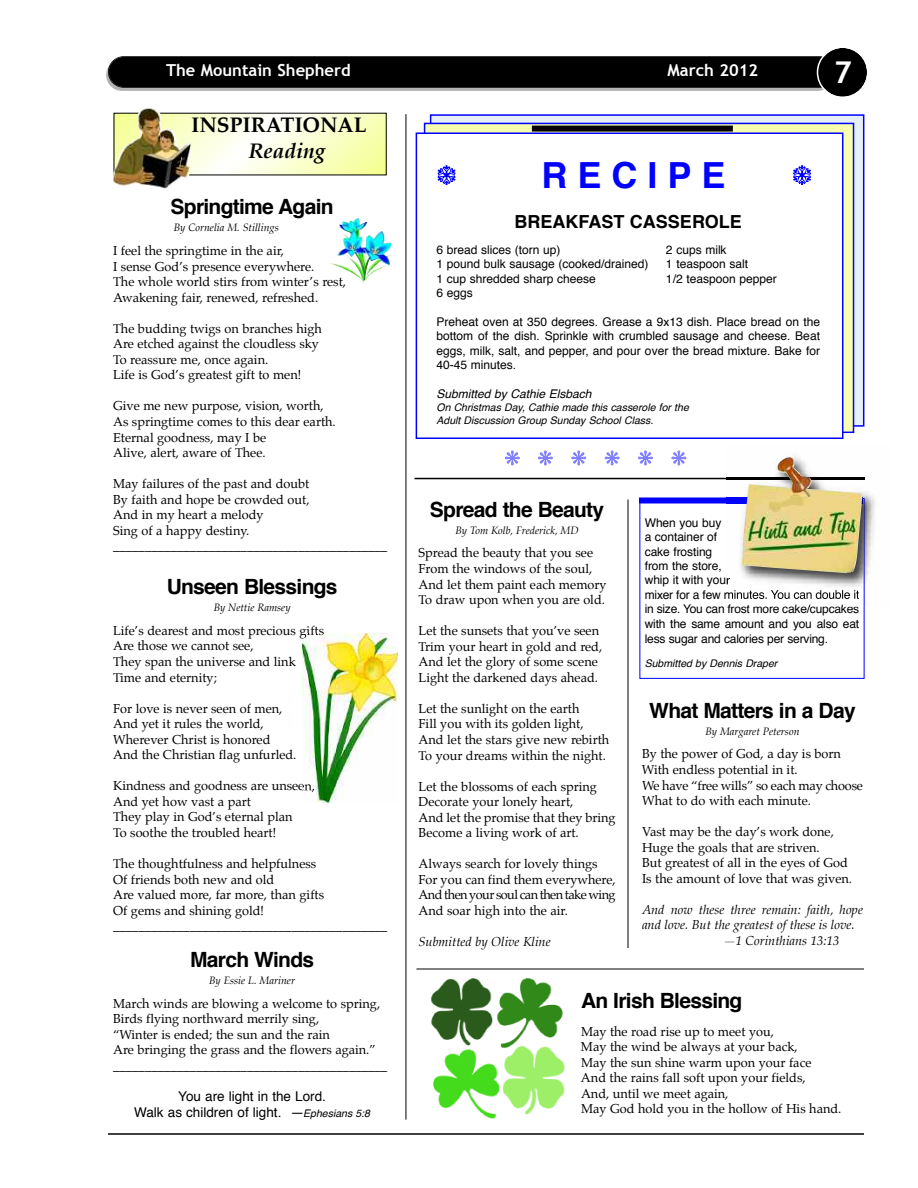
<style>
.page{position:relative;width:918px;height:1188px;background:#fff}
.page>*{position:absolute;margin:0;border:0;box-sizing:border-box;transform-origin:0 0}
.t1{font:700 36px "Helvetica";letter-spacing:.28em;color:#00f}
.t2{font:700 30px "Trebuchet MS";color:#fff}
.t3{font:700 21px "Helvetica";letter-spacing:-.035em;color:#000}
.t4{font:700 21px "Palatino";color:#000}
.t5{font:italic 700 21px "Palatino";color:#000}
.t6{font:700 18px "Helvetica";color:#000}
.t7{font:700 16.5px "Trebuchet MS";color:#fff}
.t8{font:13.5px/16.2px "Helvetica";color:#000;text-align:center}
.t9{font:12.75px/15.6px "Palatino";color:#000}
.t10{font:italic 12.75px "Palatino";color:#000}
.t11{font:12px/14.4px "Helvetica";color:#000;text-align:justify}
.t12{font:italic 12px "Helvetica";color:#000}
.t13{font:italic 10.5px/12.6px "Helvetica";color:#000}
.t14{font:italic 10.5px "Palatino";color:#000}
.s1{font-style:italic}
.s2{font-style:italic;font-size:10.5px}
</style>
<div class="page">
<div style="left:106px;top:59px;width:728px;height:32px;background:#b3b3b3;border-radius:16px"></div>
<div style="left:109px;top:57px;width:726px;height:30px;background:#000;border-radius:15px"></div>
<div style="left:108px;top:56px;width:727px;height:32px;border:2px solid #000;border-radius:16px"></div>
<hr style="left:108px;top:1133px;width:756px;height:2px;background:#000">
<svg style="left:817px;top:48px;width:50px;height:49px"></svg>
<svg style="left:433px;top:117px;width:428px;height:307px;background:#bdc5f6"></svg>
<div style="left:425px;top:124px;width:428px;height:308px;background:#f7ffaf"></div>
<div style="left:417px;top:134px;width:425px;height:304px;background:#fff"></div>
<div style="left:416px;top:132px;width:427px;height:307px;border:2px solid #00f"></div>
<svg style="left:191px;top:115px;width:194px;height:58px"></svg>
<div style="left:532px;top:126px;width:201px;height:6px;background:#000"></div>
<img style="left:113px;top:107px;width:78px;height:82px">
<hr style="left:406px;top:114px;width:1px;height:1006px;background:#000">
<hr style="left:414px;top:478px;width:450px;height:1px;background:#000">
<div style="left:640px;top:498px;width:224px;height:181px;border:1px solid #00f"></div>
<hr style="left:628px;top:500px;width:1px;height:448px;background:#000">
<img style="left:330px;top:218px;width:62px;height:65px">
<hr style="left:417px;top:969px;width:447px;height:1px;background:#000">
<img style="left:430px;top:979px;width:135px;height:139px">
<img style="left:303px;top:634px;width:95px;height:168px">
<div style="left:639px;top:498px;width:224px;height:6px;background:#00f"></div>
<img style="left:727px;top:477px;width:148px;height:130px">
<img style="left:727px;top:478px;width:137px;height:1px">
<svg style="left:727px;top:577px;width:3px;height:9px"></svg>
<img style="left:727px;top:498px;width:136px;height:6px">
<img style="left:742px;top:457px;width:120px;height:116px">
<p class="t7" style="left:166px;top:61px;width:186px">The Mountain Shepherd</p>
<p class="t7" style="left:668px;top:61px;width:92px">March 2012</p>
<h2 class="t2" style="left:834px;top:54px;width:19px">7</h2>
<h3 class="t4" style="left:191px;top:115px;width:177px">INSPIRATIONAL</h3>
<h3 class="t5" style="left:248px;top:140px;width:78px">Reading</h3>
<h1 class="t1" style="left:541px;top:160px;width:186px">RECIPE</h1>
<h3 class="t6" style="left:515px;top:214px;width:229px">BREAKFAST CASSEROLE</h3>
<p class="t11" style="left:436px;top:243px;width:126px">6 bread slices (torn up)</p>
<p class="t11" style="left:666px;top:243px;width:62px">2 cups milk</p>
<p class="t11" style="left:436px;top:258px;width:214px">1 pound bulk sausage (cooked/drained)</p>
<p class="t11" style="left:666px;top:258px;width:84px">1 teaspoon salt</p>
<p class="t11" style="left:436px;top:272px;width:161px">1 cup shredded sharp cheese</p>
<p class="t11" style="left:666px;top:272px;width:112px">1/2 teaspoon pepper</p>
<p class="t11" style="left:436px;top:287px;width:38px">6 eggs</p>
<p class="t11" style="left:436px;top:315px;width:385px">Preheat oven at 350 degrees. Grease a 9x13 dish. Place bread on the bottom of the dish. Sprinkle with crumbled sausage and cheese. Beat eggs, milk, salt, and pepper, and pour over the bread mixture. Bake for 40-45 minutes.</p>
<p class="t12" style="left:436px;top:389px;width:157px">Submitted by Cathie Elsbach</p>
<p class="t13" style="left:436px;top:402px;width:254px">On Christmas Day, Cathie made this casserole for the<br>Adult Discussion Group Sunday School Class.</p>
<h3 class="t3" style="left:171px;top:198px;width:165px">Springtime Again</h3>
<p class="t14" style="left:174px;top:223px;width:107px">By Cornelia M. Stillings</p>
<p class="t9" style="left:113px;top:244px;width:234px">I feel the springtime in the air,<br>I sense God’s presence everywhere.<br>The whole world stirs from winter’s rest, Awakening fair, renewed, refreshed.</p>
<p class="t9" style="left:113px;top:321px;width:210px">The budding twigs on branches high Are etched against the cloudless sky To reassure me, once again.<br>Life is God’s greatest gift to men!</p>
<p class="t9" style="left:113px;top:399px;width:224px">Give me new purpose, vision, worth,<br>As springtime comes to this dear earth.<br>Eternal goodness, may I be<br>Alive, alert, aware of Thee.</p>
<p class="t9" style="left:113px;top:477px;width:276px">May failures of the past and doubt<br>By faith and hope be crowded out,<br>And in my heart a melody<br>Sing of a happy destiny. ___________________________________________</p>
<h3 class="t3" style="left:167px;top:578px;width:172px">Unseen Blessings</h3>
<p class="t14" style="left:214px;top:603px;width:78px">By Nettie Ramsey</p>
<p class="t9" style="left:113px;top:624px;width:213px">Life’s dearest and most precious gifts<br>Are those we cannot see,<br>They span the universe and link<br>Time and eternity;</p>
<p class="t9" style="left:113px;top:701px;width:185px">For love is never seen of men,<br>And yet it rules the world,<br>Wherever Christ is honored<br>And the Christian flag unfurled.</p>
<p class="t9" style="left:113px;top:779px;width:203px">Kindness and goodness are unseen,<br>And yet how vast a part<br>They play in God’s eternal plan<br>To soothe the troubled heart!</p>
<p class="t9" style="left:113px;top:857px;width:276px">The thoughtfulness and helpfulness<br>Of friends both new and old<br>Are valued more, far more, than gifts<br>Of gems and shining gold! ___________________________________________</p>
<h3 class="t3" style="left:190px;top:951px;width:126px">March Winds</h3>
<p class="t14" style="left:209px;top:975px;width:87px">By Essie L. Mariner</p>
<p class="t9" style="left:113px;top:996px;width:276px">March winds are blowing a welcome to spring, Birds flying northward merrily sing,<br>“Winter is ended; the sun and the rain<br>Are bringing the grass and the flowers again.” ___________________________________________</p>
<p class="t8" style="left:134px;top:1089px;width:237px">You are light in the Lord.<br>Walk as children of light. <span class="s1">—</span><span class="s2">Ephesians 5:8</span></p>
<h3 class="t3" style="left:430px;top:501px;width:176px">Spread the Beauty</h3>
<p class="t14" style="left:456px;top:525px;width:125px">By Tom Kolb, Frederick, MD</p>
<p class="t9" style="left:419px;top:546px;width:190px">Spread the beauty that you see<br>From the windows of the soul,<br>And let them paint each memory<br>To draw upon when you are old.</p>
<p class="t9" style="left:419px;top:624px;width:185px">Let the sunsets that you’ve seen<br>Trim your heart in gold and red,<br>And let the glory of some scene<br>Light the darkened days ahead.</p>
<p class="t9" style="left:419px;top:702px;width:192px">Let the sunlight on the earth<br>Fill you with its golden light,<br>And let the stars give new rebirth<br>To your dreams within the night.</p>
<p class="t9" style="left:419px;top:779px;width:199px">Let the blossoms of each spring<br>Decorate your lonely heart,<br>And let the promise that they bring<br>Become a living work of art.</p>
<p class="t9" style="left:419px;top:857px;width:199px">Always search for lovely things<br>For you can find them everywhere,<br>And then your soul can then take wing<br>And soar high into the air.</p>
<p class="t10" style="left:419px;top:936px;width:134px">Submitted by Olive Kline</p>
<p class="t11" style="left:645px;top:516px;width:87px;text-align:left">When you buy a container of cake frosting from the store, whip it with your</p>
<p class="t11" style="left:645px;top:603px;width:216px">in size. You can frost more cake/cupcakes with the same amount and you also eat less sugar and calories per serving.</p>
<p class="t13" style="left:645px;top:658px;width:134px">Submitted by Dennis Draper</p>
<h3 class="t3" style="left:649px;top:702px;width:208px">What Matters in a Day</h3>
<p class="t14" style="left:705px;top:726px;width:96px">By Margaret Peterson</p>
<p class="t9" style="left:642px;top:747px;width:223px">By the power of God, a day is born<br>With endless potential in it.<br>We have “free wills” so each may choose<br>What to do with each minute.</p>
<p class="t9" style="left:642px;top:825px;width:212px">Vast may be the day’s work done, Huge the goals that are striven.<br>But greatest of all in the eyes of God Is the amount of love that was given.</p>
<p class="t10" style="left:642px;top:903px;width:223px">And now these three remain: faith, hope</p>
<p class="t10" style="left:642px;top:919px;width:214px">and love. But the greatest of these is love.</p>
<p class="t10" style="left:723px;top:935px;width:118px">—1 Corinthians 13:13</p>
<h3 class="t3" style="left:581px;top:992px;width:163px">An Irish Blessing</h3>
<p class="t9" style="left:581px;top:1024px;width:262px">May the road rise up to meet you,<br>May the wind be always at your back,<br>May the sun shine warm upon your face<br>And the rains fall soft upon your fields,<br>And, until we meet again,<br>May God hold you in the hollow of His hand.</p>
</div>
